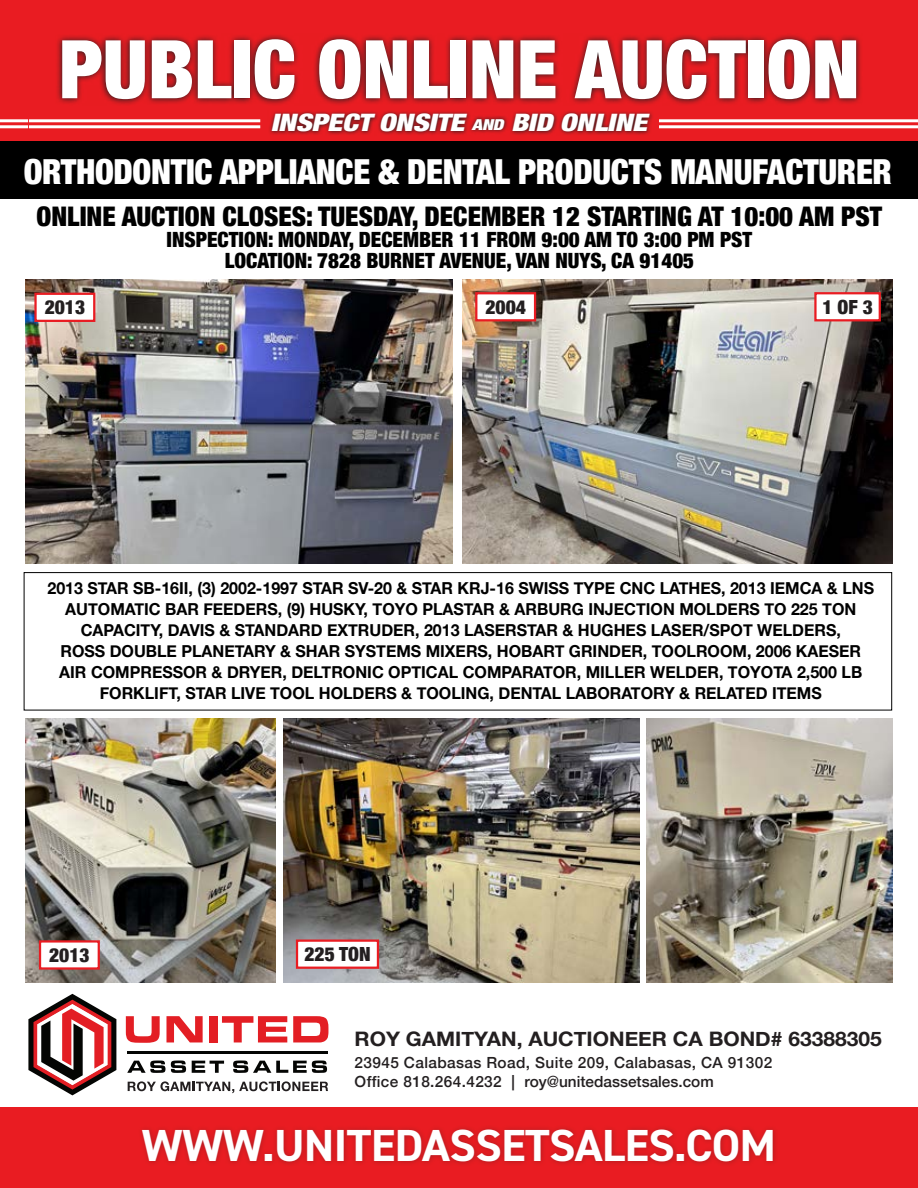
<style>
.page{position:relative;width:918px;height:1188px;background:#fff}
.page>*{position:absolute;margin:0;border:0;box-sizing:border-box;transform-origin:0 0}
.t1{font:900 condensed 81px "Helvetica Neue";color:#fff}
.t2{font:700 45px "DIN2014";letter-spacing:-.01em;color:#fff}
.t3{font:900 condensed 34.5px "Helvetica Neue";letter-spacing:-.01em;color:#fff}
.t4{font:900 condensed 27px "Helvetica Neue";color:#000}
.t5{font:italic 900 condensed 24px "Helvetica Neue";color:#fff;scale:1.25 1}
.t6{font:900 condensed 21px/21px "Helvetica Neue";color:#000;text-align:center}
.t7{font:700 19.95px "Helvetica Neue";color:#231f20;scale:1.05 1}
.t8{font:900 condensed 19.5px "Helvetica Neue";color:#231f20}
.t9{font:700 16.5px/21px "Helvetica Neue";color:#000;text-align:center}
.t10{font:500 15.3px/18.9px "Helvetica Neue";letter-spacing:.025em;color:#231f20}
.s1{font-size:15px}
</style>
<div class="page">
<div style="left:0;top:1107px;width:918px;height:81px;background:#e91c22"></div>
<div style="left:137px;top:1124px;width:641px;height:43px;background:#231f20;opacity:.3"></div>
<div style="left:0;top:0;width:918px;height:159px;background:#e91c22"></div>
<svg style="left:57px;top:35px;width:804px;height:70px"></svg>
<svg style="left:269px;top:111px;width:384px;height:24px"></svg>
<hr style="left:0;top:119px;width:260px;height:3px;background:#fff">
<hr style="left:0;top:125px;width:260px;height:3px;background:#fff">
<hr style="left:659px;top:119px;width:259px;height:3px;background:#fff">
<hr style="left:659px;top:125px;width:259px;height:3px;background:#fff">
<div style="left:0;top:141px;width:918px;height:58px;background:#000"></div>
<div style="left:24px;top:572px;width:868px;height:138px;border:1px solid #000"></div>
<img style="left:647px;top:718px;width:245px;height:264px">
<img style="left:26px;top:718px;width:250px;height:264px">
<img style="left:284px;top:718px;width:355px;height:264px">
<img style="left:26px;top:280px;width:427px;height:284px">
<div style="left:34px;top:293px;width:61px;height:29px;background:#fff;border:2px solid #e91c22"></div>
<div style="left:39px;top:940px;width:61px;height:30px;background:#fff;border:2px solid #e91c22"></div>
<img style="left:462px;top:280px;width:430px;height:284px">
<div style="left:814px;top:292px;width:67px;height:29px;background:#fff;border:2px solid #e91c22"></div>
<div style="left:475px;top:292px;width:61px;height:29px;background:#fff;border:2px solid #e91c22"></div>
<svg style="left:126px;top:1016px;width:34px;height:27px"></svg>
<svg style="left:166px;top:1016px;width:37px;height:26px"></svg>
<div style="left:210px;top:1016px;width:8px;height:26px;background:#e31e24"></div>
<svg style="left:222px;top:1016px;width:65px;height:26px"></svg>
<svg style="left:293px;top:1016px;width:35px;height:26px"></svg>
<svg style="left:127px;top:1061px;width:59px;height:12px"></svg>
<svg style="left:192px;top:1061px;width:32px;height:12px"></svg>
<svg style="left:233px;top:1061px;width:94px;height:12px"></svg>
<hr style="left:127px;top:1051px;width:201px;height:2px;background:#040503">
<svg style="left:28px;top:994px;width:88px;height:101px"></svg>
<svg style="left:128px;top:1081px;width:200px;height:12px"></svg>
<div style="left:296px;top:940px;width:83px;height:29px;background:#fff;border:2px solid #e91c22"></div>
<h1 class="t1" style="left:59px;top:3px;width:802px">PUBLIC ONLINE AUCTION</h1>
<h3 class="t5" style="left:271px;top:103px;width:309px">INSPECTONSITE<span class="s1">AND</span> BID ONLINE</h3>
<h3 class="t3" style="left:24px;top:144px;width:870px">ORTHODONTIC APPLIANCE &amp; DENTAL PRODUCTS MANUFACTURER</h3>
<h3 class="t4" style="left:37px;top:195px;width:847px">ONLINE AUCTION CLOSES: TUESDAY, DECEMBER 12 STARTING AT 10:00 AM PST</h3>
<p class="t6" style="left:167px;top:228px;width:587px">INSPECTION: MONDAY, DECEMBER 11 FROM 9:00 AM TO 3:00 PM PST<br>LOCATION: 7828 BURNET AVENUE, VAN NUYS, CA 91405</p>
<p class="t8" style="left:45px;top:291px;width:42px">2013</p>
<p class="t8" style="left:485px;top:291px;width:42px">2004</p>
<p class="t8" style="left:822px;top:291px;width:52px">1 OF 3</p>
<p class="t9" style="left:48px;top:578px;width:828px">2013 STAR SB-16II, (3) 2002-1997 STAR SV-20 &amp; STAR KRJ-16 SWISS TYPE CNC LATHES, 2013 IEMCA &amp; LNS AUTOMATIC BAR FEEDERS, (9) HUSKY, TOYO PLASTAR &amp; ARBURG INJECTION MOLDERS TO 225 TON CAPACITY, DAVIS &amp; STANDARD EXTRUDER, 2013 LASERSTAR &amp; HUGHES LASER/SPOT WELDERS,<br>ROSS DOUBLE PLANETARY &amp; SHAR SYSTEMS MIXERS, HOBART GRINDER, TOOLROOM, 2006 KAESER AIR COMPRESSOR &amp; DRYER, DELTRONIC OPTICAL COMPARATOR, MILLER WELDER, TOYOTA 2,500 LB FORKLIFT, STAR LIVE TOOL HOLDERS &amp; TOOLING, DENTAL LABORATORY &amp; RELATED ITEMS</p>
<p class="t8" style="left:49px;top:939px;width:42px">2013</p>
<p class="t8" style="left:304px;top:938px;width:68px">225 TON</p>
<p class="t7" style="left:355px;top:1023px;width:503px">ROY GAMITYAN, AUCTIONEER CA BOND# 63388305</p>
<p class="t10" style="left:355px;top:1051px;width:419px">23945 Calabasas Road, Suite 209, Calabasas, CA 91302<br>Office 818.264.4232 | roy@unitedassetsales.com</p>
<h2 class="t2" style="left:142px;top:1116px;width:636px">WWW.UNITEDASSETSALES.COM</h2>
</div>
